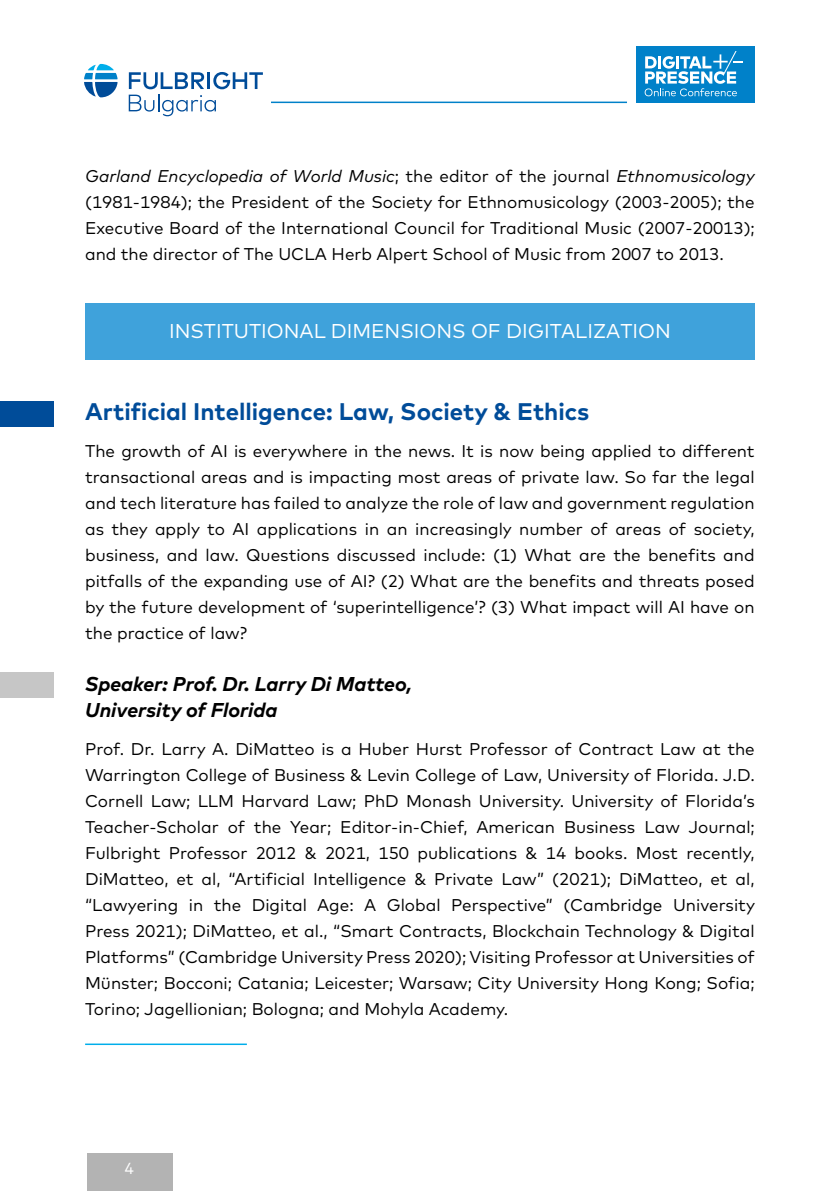
<style>
.page{position:relative;width:840px;height:1191px;background:#fff}
.page>*{position:absolute;margin:0;border:0;box-sizing:border-box;transform-origin:0 0}
.t1{font:700 24px "Mark";color:#004c99}
.t2{font:italic 700 20px/26px "Mark";color:#000}
.t3{font:20px "Mark";color:#fff}
.t4{font:17px/26px "Mark";color:#000;text-align:justify}
.t5{font:16px "Mark";color:#fff}
.s1{font-style:italic}
</style>
<div class="page">
<div style="left:636px;top:46px;width:118px;height:57px;background:#0081c9"></div>
<svg style="left:644px;top:51px;width:97px;height:45px"></svg>
<svg style="left:84px;top:64px;width:33px;height:33px"></svg>
<svg style="left:129px;top:72px;width:134px;height:44px"></svg>
<hr style="left:271px;top:102px;width:355px;height:1px;background:#0081c9">
<div style="left:87px;top:1153px;width:85px;height:38px;background:#b3b3b3"></div>
<div style="left:85px;top:303px;width:669px;height:57px;background:#3fa2db"></div>
<div style="left:0;top:401px;width:54px;height:26px;background:#004c99"></div>
<div style="left:0;top:672px;width:54px;height:26px;background:#c6c6c6"></div>
<hr style="left:85px;top:1043px;width:162px;height:2px;background:#00aeea">
<p class="t4" style="left:85px;top:163px;width:670px"><span class="s1">Garland Encyclopedia of World Music</span>; the editor of the journal <span class="s1">Ethnomusicology </span>(1981-1984); the President of the Society for Ethnomusicology (2003-2005); the Executive Board of the I nternational Council for Traditional Music (2007-20013); and the director of The UCLA H erb Alpert School of Music from 2007 to 2013.</p>
<p class="t3" style="left:169px;top:318px;width:503px">I nstitutional Dim ensions of Digitalization</p>
<h1 class="t1" style="left:85px;top:396px;width:505px">Artificial Intelligence: Law, Society &amp; Ethics</h1>
<p class="t4" style="left:85px;top:438px;width:670px">The growth of AI is everywhere in the news. It is now being applied to different transactional areas and is impacting most areas of private law. So far the legal and tech literature has failed to analyze the role of law and government regulation as they apply to AI applications in an increasingly number of areas of society, business, and law. Questions discussed include: (1) What are the benefits and pitfalls of the expanding use of AI? (2) What are the benefits and threats posed by the future development of ‘superintelligence’? (3) What impact will AI have on the practice of law?</p>
<p class="t2" style="left:85px;top:670px;width:328px">Speaker: Prof. Dr. Larry Di Matteo,<br>University of Florida</p>
<p class="t4" style="left:85px;top:735px;width:671px">Prof. D r. Larry A. DiMatteo is a H uber H urst Professor of Contract Law at the Warrington College of Business &amp; Levin College of Law, University of Florida. J.D.<br>Cornell Law; LLM H arvard Law; PhD Monash University. University of Florida’s Teacher-Scholar of the Year; Editor-in-Chief, American Business Law Journal; Fulbright Professor 2012 &amp; 2021, 150 publications &amp; 14 books. Most recently, DiMatteo, et al, “Artificial Intelligence &amp; Private Law” (2021); DiMatteo, et al, “Lawyering in the Digital Age: A Global Perspective” (Cambridge University Press 2021); DiMatteo, et al., “Smart Contracts, Blockchain Technology &amp; Digital Platforms” (Cambridge University Press 2020); Visiting Professor at Universities of Münster; Bocconi; Catania; Leicester; Warsaw; City University Hong Kong; Sofia; Torino; Jagellionian; Bologna; and Mohyla Academy.</p>
<p class="t5" style="left:124px;top:1158px;width:11px">4</p>
</div>
